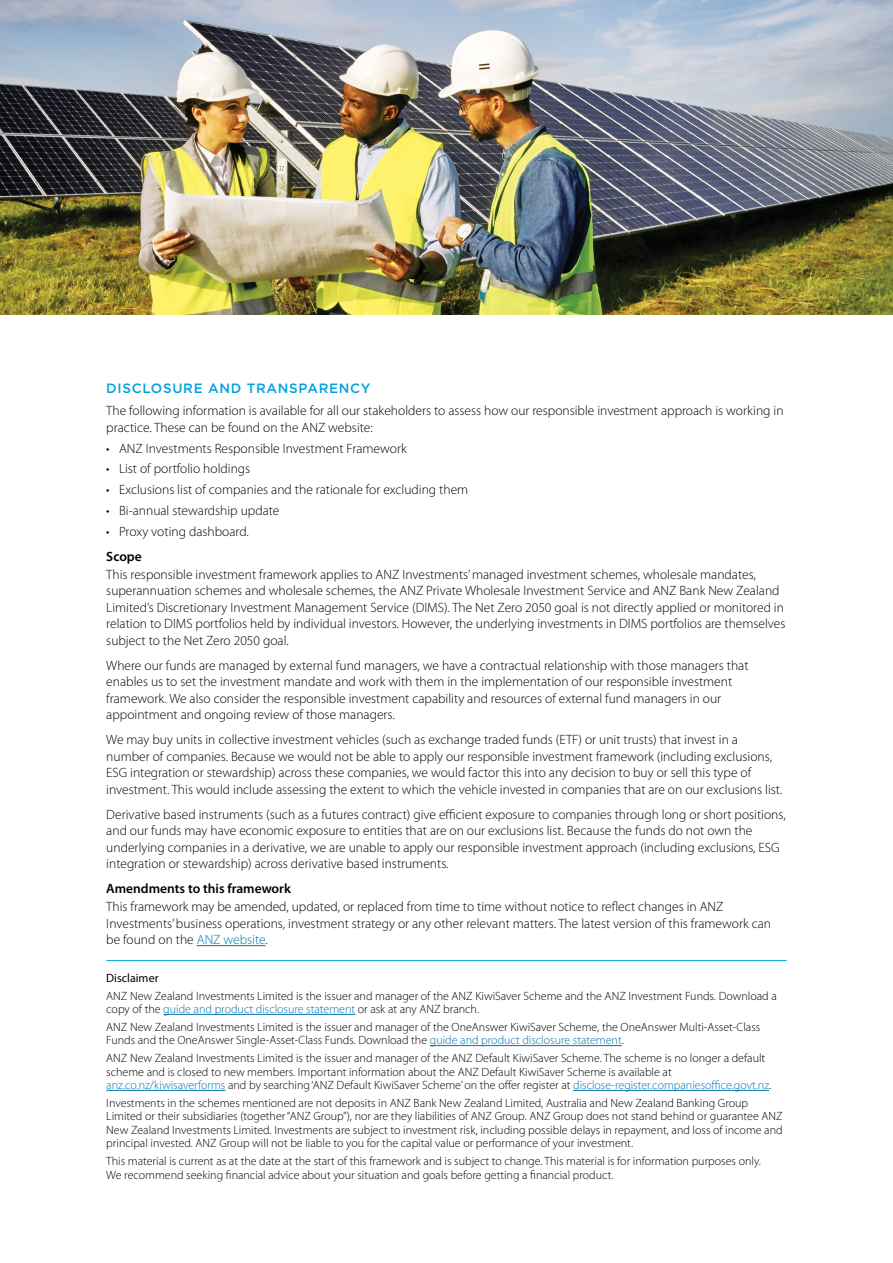
<style>
.page{position:relative;width:893px;height:1263px;background:#fff}
.page>*{position:absolute;margin:0;border:0;box-sizing:border-box;transform-origin:0 0}
.t1{font:300 13.5px/16.5px "Myriad Pro";color:#000}
.t2{font:600 13.5px "Myriad Pro";color:#000}
.t3{font:500 13.5px "Gotham";letter-spacing:.05em;color:#00a1e0}
.t4{font:300 12px/13.5px "Myriad Pro";color:#000}
.t5{font:12px "Myriad Pro";color:#000}
.s1{color:#0073af}
</style>
<div class="page">
<hr style="left:197px;top:945px;width:69px;height:1px;background:#0073af">
<hr style="left:163px;top:1014px;width:192px;height:1px;background:#0073af">
<hr style="left:430px;top:1045px;width:192px;height:1px;background:#0073af">
<hr style="left:106px;top:1090px;width:119px;height:1px;background:#0073af">
<hr style="left:573px;top:1090px;width:196px;height:1px;background:#0073af">
<img style="left:0;top:0;width:893px;height:315px">
<hr style="left:106px;top:960px;width:681px;height:1px;background:#00a1e0">
<p class="t3" style="left:106px;top:379px;width:266px">DISCLOSURE AND TRANSPARENCY</p>
<p class="t1" style="left:106px;top:403px;width:679px">The following information is available for all our stakeholders to assess how our responsible investment approach is working in practice. These can be found on the ANZ website:</p>
<p class="t1" style="left:106px;top:440px;width:302px">• ANZ Investments Responsible Investment Framework</p>
<p class="t1" style="left:106px;top:461px;width:146px">• List of portfolio holdings</p>
<p class="t1" style="left:106px;top:481px;width:363px">• Exclusions list of companies and the rationale for excluding them</p>
<p class="t1" style="left:106px;top:502px;width:175px">• Bi-annual stewardship update</p>
<p class="t1" style="left:106px;top:523px;width:144px">• Proxy voting dashboard.</p>
<p class="t2" style="left:106px;top:548px;width:37px">Scope</p>
<p class="t1" style="left:106px;top:566px;width:681px">This responsible investment framework applies to ANZ Investments’ managed investment schemes, wholesale mandates, superannuation schemes and wholesale schemes, the ANZ Private Wholesale Investment Service and ANZ Bank New Zealand Limited’s Discretionary Investment Management Service (DIMS). The Net Zero 2050 goal is not directly applied or monitored in relation to DIMS portfolios held by individual investors. However, the underlying investments in DIMS portfolios are themselves subject to the Net Zero 2050 goal.</p>
<p class="t1" style="left:106px;top:657px;width:644px">Where our funds are managed by external fund managers, we have a contractual relationship with those managers that enables us to set the investment mandate and work with them in the implementation of our responsible investment framework. We also consider the responsible investment capability and resources of external fund managers in our appointment and ongoing review of those managers.</p>
<p class="t1" style="left:106px;top:731px;width:678px">We may buy units in collective investment vehicles (such as exchange traded funds (ETF) or unit trusts) that invest in a number of companies. Because we would not be able to apply our responsible investment framework (including exclusions, ESG integration or stewardship) across these companies, we would factor this into any decision to buy or sell this type of investment. This would include assessing the extent to which the vehicle invested in companies that are on our exclusions list.</p>
<p class="t1" style="left:106px;top:806px;width:681px">Derivative based instruments (such as a futures contract) give efficient exposure to companies through long or short positions, and our funds may have economic exposure to entities that are on our exclusions list. Because the funds do not own the underlying companies in a derivative, we are unable to apply our responsible investment approach (including exclusions, ESG integration or stewardship) across derivative based instruments.</p>
<p class="t2" style="left:106px;top:880px;width:186px">Amendments to this framework</p>
<p class="t1" style="left:106px;top:898px;width:666px">This framework may be amended, updated, or replaced from time to time without notice to reflect changes in ANZ<br>Investments’ business operations, investment strategy or any other relevant matters. The latest version of this framework can be found on the <span class="s1">ANZ website</span>.</p>
<p class="t5" style="left:106px;top:970px;width:54px">Disclaimer</p>
<p class="t4" style="left:106px;top:989px;width:672px">ANZ New Zealand Investments Limited is the issuer and manager of the ANZ KiwiSaver Scheme and the ANZ Investment Funds. Download a copy of the <span class="s1">guide and product disclosure statement</span> or ask at any ANZ branch.</p>
<p class="t4" style="left:106px;top:1020px;width:655px">ANZ New Zealand Investments Limited is the issuer and manager of the OneAnswer KiwiSaver Scheme, the OneAnswer Multi-Asset-Class<br>Funds and the OneAnswer Single-Asset-Class Funds. Download the <span class="s1">guide and product disclosure statement</span>.</p>
<p class="t4" style="left:106px;top:1051px;width:666px">ANZ New Zealand Investments Limited is the issuer and manager of the ANZ Default KiwiSaver Scheme. The scheme is no longer a default scheme and is closed to new members. Important information about the ANZ Default KiwiSaver Scheme is available at <span class="s1">anz.co.nz/kiwisaverforms</span> and by searching ‘ANZ Default KiwiSaver Scheme’ on the offer register at <span class="s1">disclose-register.companiesoffice.govt.nz</span>.</p>
<p class="t4" style="left:106px;top:1096px;width:678px">Investments in the schemes mentioned are not deposits in ANZ Bank New Zealand Limited, Australia and New Zealand Banking Group Limited or their subsidiaries (together “ANZ Group”), nor are they liabilities of ANZ Group. ANZ Group does not stand behind or guarantee ANZ New Zealand Investments Limited. Investments are subject to investment risk, including possible delays in repayment, and loss of income and principal invested. ANZ Group will not be liable to you for the capital value or performance of your investment.</p>
<p class="t4" style="left:106px;top:1154px;width:656px">This material is current as at the date at the start of this framework and is subject to change. This material is for information purposes only.<br>We recommend seeking financial advice about your situation and goals before getting a financial product.</p>
</div>
